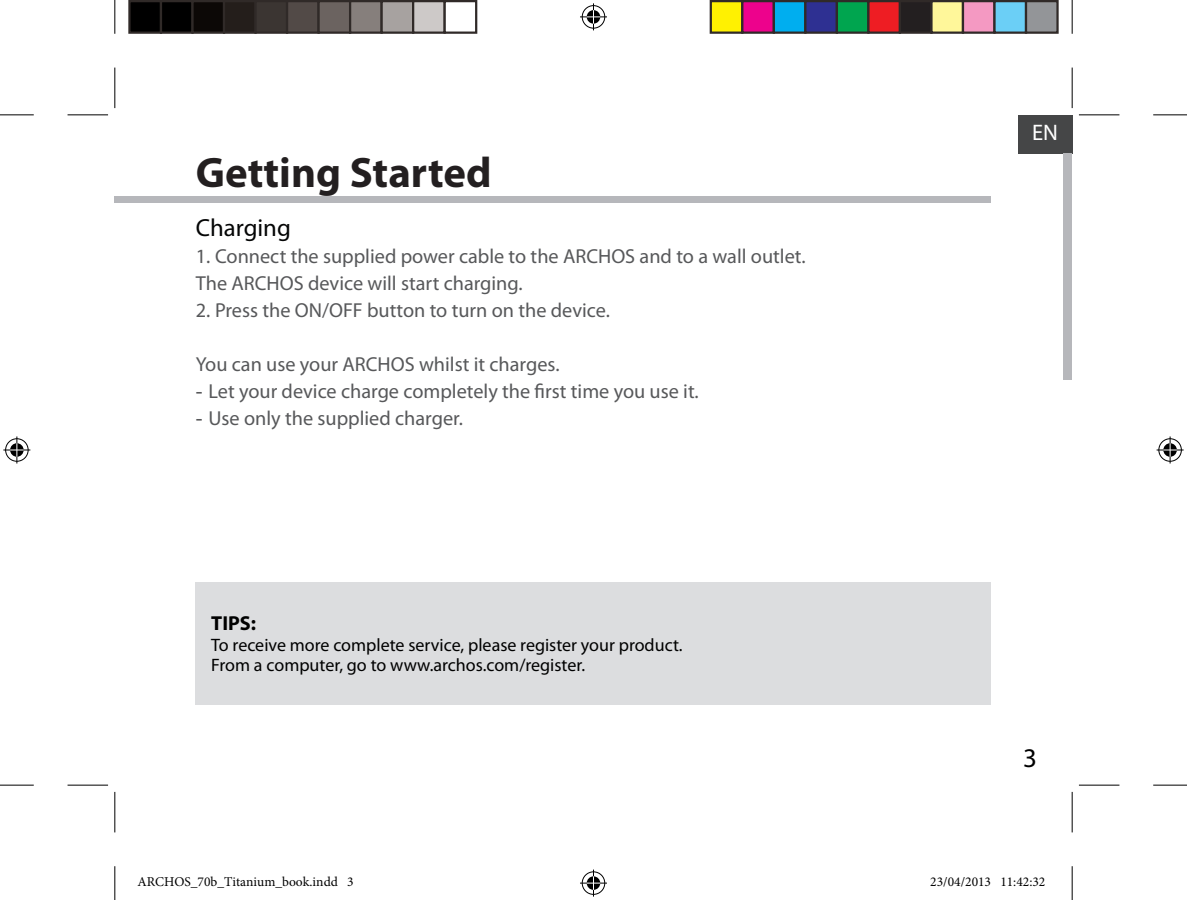
<style>
.page{position:relative;width:1187px;height:900px;background:#fff}
.page>*{position:absolute;margin:0;border:0;box-sizing:border-box;transform-origin:0 0}
.t1{font:700 42.75px "Myriad Pro";color:#231f20}
.t2{font:27px "Myriad Pro";color:#000}
.t3{font:24.75px "Myriad Pro";color:#040505}
.t4{font:22.5px "Myriad Pro";color:#fff}
.t5{font:20.25px/27px "Myriad Pro";color:#57585a}
.t6{font:700 20.25px "Myriad Pro";color:#000}
.t7{font:18px/20.2px "Myriad Pro";color:#000}
.t8{font:13.5px "Minion Pro";color:#000}
.s1{font-family:"Arial"}
</style>
<div class="page">
<div style="left:196px;top:581px;width:794px;height:122px;background:#dcdddf"></div>
<div style="left:115px;top:196px;width:875px;height:6px;background:#b6b7bb"></div>
<div style="left:1062px;top:192px;width:9px;height:38px;background:#b6b7bb"></div>
<div style="left:1017px;top:115px;width:54px;height:38px;background:#454647"></div>
<div style="left:1062px;top:153px;width:9px;height:39px;background:#b6b7bb"></div>
<div style="left:1062px;top:230px;width:9px;height:39px;background:#b6b7bb"></div>
<div style="left:1062px;top:269px;width:9px;height:38px;background:#b6b7bb"></div>
<div style="left:1062px;top:307px;width:9px;height:38px;background:#b6b7bb"></div>
<div style="left:1062px;top:341px;width:9px;height:38px;background:#b6b7bb"></div>
<hr style="left:0;top:114px;width:34px;height:1px;background:#000">
<hr style="left:1152px;top:114px;width:34px;height:1px;background:#000">
<hr style="left:0;top:784px;width:34px;height:1px;background:#000">
<hr style="left:1152px;top:784px;width:34px;height:1px;background:#000">
<hr style="left:114px;top:0;width:1px;height:34px;background:#000">
<hr style="left:114px;top:865px;width:1px;height:34px;background:#000">
<hr style="left:1071px;top:0;width:1px;height:34px;background:#000">
<hr style="left:1071px;top:865px;width:1px;height:34px;background:#000">
<hr style="left:68px;top:114px;width:40px;height:1px;background:#000">
<hr style="left:1078px;top:114px;width:41px;height:1px;background:#000">
<hr style="left:68px;top:784px;width:40px;height:1px;background:#000">
<hr style="left:1078px;top:784px;width:41px;height:1px;background:#000">
<hr style="left:114px;top:68px;width:1px;height:40px;background:#000">
<hr style="left:114px;top:791px;width:1px;height:41px;background:#000">
<hr style="left:1071px;top:68px;width:1px;height:40px;background:#000">
<hr style="left:1071px;top:791px;width:1px;height:41px;background:#000">
<svg style="left:580px;top:3px;width:27px;height:27px"></svg>
<svg style="left:580px;top:869px;width:27px;height:27px"></svg>
<svg style="left:3px;top:436px;width:27px;height:27px"></svg>
<svg style="left:1156px;top:436px;width:27px;height:27px"></svg>
<div style="left:129px;top:1px;width:32px;height:32px;background:#000"></div>
<div style="left:128px;top:0;width:34px;height:34px;border:2px solid #302a28"></div>
<div style="left:161px;top:1px;width:31px;height:32px;background:#000"></div>
<div style="left:160px;top:0;width:34px;height:34px;border:2px solid #302a28"></div>
<div style="left:192px;top:1px;width:32px;height:32px;background:#0c0806"></div>
<div style="left:191px;top:0;width:34px;height:34px;border:2px solid #302a28"></div>
<div style="left:224px;top:1px;width:31px;height:32px;background:#241e1b"></div>
<div style="left:223px;top:0;width:33px;height:34px;border:2px solid #302a28"></div>
<div style="left:255px;top:1px;width:32px;height:32px;background:#3b3532"></div>
<div style="left:254px;top:0;width:34px;height:34px;border:2px solid #302a28"></div>
<div style="left:287px;top:1px;width:31px;height:32px;background:#524a47"></div>
<div style="left:286px;top:0;width:34px;height:34px;border:2px solid #302a28"></div>
<div style="left:318px;top:1px;width:32px;height:32px;background:#6b6360"></div>
<div style="left:317px;top:0;width:34px;height:34px;border:2px solid #302a28"></div>
<div style="left:350px;top:1px;width:31px;height:32px;background:#867f7c"></div>
<div style="left:349px;top:0;width:33px;height:34px;border:2px solid #302a28"></div>
<div style="left:381px;top:1px;width:32px;height:32px;background:#a7a2a0"></div>
<div style="left:380px;top:0;width:34px;height:34px;border:2px solid #302a28"></div>
<div style="left:413px;top:1px;width:31px;height:32px;background:#cdc9c8"></div>
<div style="left:412px;top:0;width:34px;height:34px;border:2px solid #302a28"></div>
<div style="left:443px;top:0;width:34px;height:34px;border:2px solid #302a28"></div>
<div style="left:710px;top:1px;width:32px;height:32px;background:#fff101"></div>
<div style="left:709px;top:0;width:34px;height:34px;border:2px solid #302a28"></div>
<div style="left:742px;top:1px;width:31px;height:32px;background:#ed028c"></div>
<div style="left:741px;top:0;width:33px;height:34px;border:2px solid #302a28"></div>
<div style="left:773px;top:1px;width:32px;height:32px;background:#00aeef"></div>
<div style="left:772px;top:0;width:34px;height:34px;border:2px solid #302a28"></div>
<div style="left:805px;top:1px;width:31px;height:32px;background:#2e3092"></div>
<div style="left:804px;top:0;width:33px;height:34px;border:2px solid #302a28"></div>
<div style="left:836px;top:1px;width:32px;height:32px;background:#00a54f"></div>
<div style="left:835px;top:0;width:34px;height:34px;border:2px solid #302a28"></div>
<div style="left:868px;top:1px;width:31px;height:32px;background:#ee1d23"></div>
<div style="left:867px;top:0;width:33px;height:34px;border:2px solid #302a28"></div>
<div style="left:899px;top:1px;width:32px;height:32px;background:#231f20"></div>
<div style="left:898px;top:0;width:34px;height:34px;border:2px solid #302a28"></div>
<div style="left:931px;top:1px;width:31px;height:32px;background:#fff79a"></div>
<div style="left:930px;top:0;width:33px;height:34px;border:2px solid #302a28"></div>
<div style="left:962px;top:1px;width:32px;height:32px;background:#f499c2"></div>
<div style="left:961px;top:0;width:34px;height:34px;border:2px solid #302a28"></div>
<div style="left:994px;top:1px;width:31px;height:32px;background:#6bcff6"></div>
<div style="left:993px;top:0;width:33px;height:34px;border:2px solid #302a28"></div>
<div style="left:1025px;top:1px;width:32px;height:32px;background:#939598"></div>
<div style="left:1024px;top:0;width:34px;height:34px;border:2px solid #302a28"></div>
<h1 class="t1" style="left:196px;top:145px;width:297px">Getting Started</h1>
<p class="t3" style="left:196px;top:213px;width:96px">Charging</p>
<p class="t5" style="left:196px;top:243px;width:611px">1. Connect the supplied power cable to the ARCHOS and to a wall outlet.<br>The ARCHOS device will start charging.</p>
<p class="t5" style="left:196px;top:296px;width:415px">2. Press the ON/OFF button to turn on the device.</p>
<p class="t5" style="left:196px;top:350px;width:365px">You can use your ARCHOS whilst it charges.</p>
<p class="t5" style="left:196px;top:377px;width:504px"><span class="s1">-</span> Let your device charge completely the first time you use it.</p>
<p class="t5" style="left:196px;top:404px;width:268px"><span class="s1">-</span> Use only the supplied charger.</p>
<p class="t6" style="left:211px;top:610px;width:46px">TIPS:</p>
<p class="t7" style="left:211px;top:634px;width:473px">To receive more complete service, please register your product.<br>From a computer, go to www.archos.com/register.</p>
<p class="t4" style="left:1031px;top:119px;width:24px">EN</p>
<h2 class="t2" style="left:1023px;top:740px;width:15px">3</h2>
<p class="t8" style="left:137px;top:872px;width:218px">ARCHOS_70b_Titanium_book.indd 3</p>
<p class="t8" style="left:930px;top:872px;width:117px">23/04/2013 11:42:32</p>
</div>
